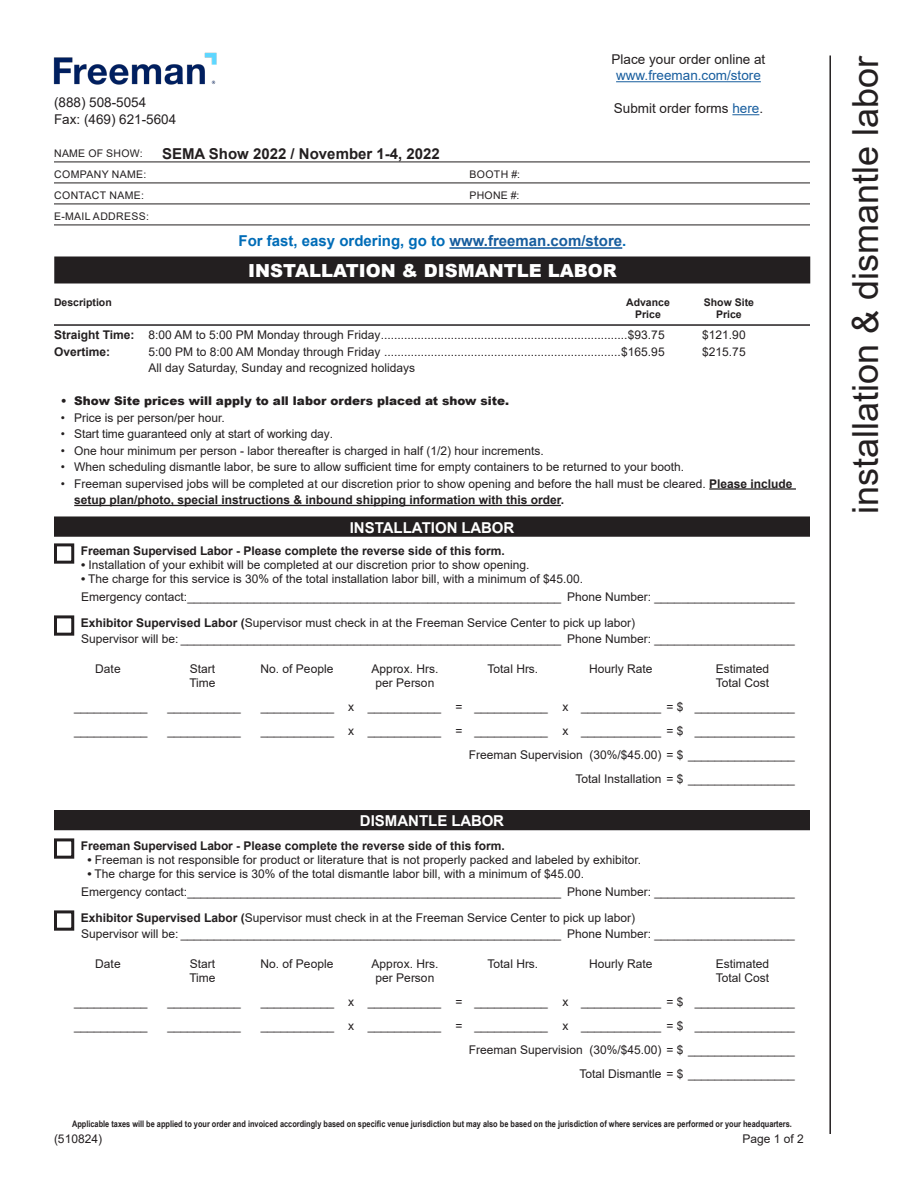
<style>
.page{position:relative;width:918px;height:1188px;background:#fff}
.page>*{position:absolute;margin:0;border:0;box-sizing:border-box;transform-origin:0 0}
.t1{font:36px "Arial";color:#231f20}
.t2{font:900 18px "Arial";color:#fff}
.t3{font:700 15px "Arial";color:#006cb7}
.t4{font:700 15px "Arial";color:#fff}
.t5{font:700 15px "Arial";color:#231f20}
.t6{font:13.5px "Arial";color:#231f20}
.t7{font:13.5px "Arial";color:#175d9e}
.info_columns{font:12px/16.5px "Arial";color:#231f20}
.t8{font:700 12px "Arial";color:#231f20}
.t9{font:900 12px "Arial";color:#231f20}
.t10{font:10.5px "Arial";letter-spacing:.035em;color:#231f20}
._2_row_1_col_header{font:700 10.5px "Arial";color:#231f20}
.t11{font:700 9px "Arial Narrow";color:#231f20}
.s1{color:#175d9e}
.s2{font-weight:700}
</style>
<div class="page">
<hr style="left:829px;top:55px;width:2px;height:1079px;background:#231f20">
<div style="left:55px;top:257px;width:755px;height:26px;background:#231f20"></div>
<div style="left:54px;top:256px;width:756px;height:28px;border:2px solid #231f20"></div>
<hr style="left:709px;top:488px;width:87px;height:2px;background:#231f20">
<hr style="left:74px;top:505px;width:487px;height:1px;background:#231f20">
<hr style="left:54px;top:324px;width:756px;height:2px;background:#231f20">
<hr style="left:54px;top:162px;width:756px;height:1px;background:#231f20">
<hr style="left:54px;top:183px;width:756px;height:1px;background:#231f20">
<hr style="left:54px;top:204px;width:756px;height:1px;background:#231f20">
<hr style="left:54px;top:225px;width:756px;height:1px;background:#231f20">
<hr style="left:449px;top:247px;width:173px;height:2px;background:#175d9e">
<img style="left:53px;top:52px;width:164px;height:33px">
<div style="left:55px;top:517px;width:754px;height:19px;background:#231f20"></div>
<div style="left:54px;top:516px;width:756px;height:21px;border:2px solid #231f20"></div>
<div style="left:54px;top:838px;width:20px;height:21px;border:3px solid #231f20"></div>
<div style="left:54px;top:910px;width:20px;height:21px;border:3px solid #231f20"></div>
<div style="left:54px;top:543px;width:20px;height:21px;border:3px solid #231f20"></div>
<div style="left:54px;top:615px;width:20px;height:21px;border:3px solid #231f20"></div>
<div style="left:55px;top:811px;width:754px;height:19px;background:#231f20"></div>
<div style="left:54px;top:810px;width:756px;height:20px;border:2px solid #231f20"></div>
<hr style="left:616px;top:81px;width:145px;height:1px;background:#175d9e">
<svg style="left:732px;top:114px;width:27px;height:1px"></svg>
<p class="t6" style="left:54px;top:93px;width:94px">(888) 508-5054</p>
<p class="t6" style="left:54px;top:110px;width:124px">Fax: (469) 621-5604</p>
<p class="t5" style="left:162px;top:143px;width:279px">SEMA Show 2022 / November 1-4, 2022</p>
<p class="t10" style="left:54px;top:146px;width:90px">NAME OF SHOW:</p>
<p class="t10" style="left:54px;top:167px;width:94px">COMPANY NAME:</p>
<p class="t10" style="left:470px;top:167px;width:52px">BOOTH #:</p>
<p class="t10" style="left:54px;top:188px;width:91px">CONTACT NAME:</p>
<p class="t10" style="left:470px;top:188px;width:51px">PHONE #:</p>
<p class="t10" style="left:54px;top:209px;width:96px">E-MAIL ADDRESS:</p>
<p class="t6" style="left:612px;top:50px;width:155px">Place your order online at</p>
<p class="t7" style="left:616px;top:66px;width:146px">www.freeman.com/store</p>
<p class="t6" style="left:614px;top:99px;width:151px">Submit order forms <span class="s1">here</span>.</p>
<p class="t3" style="left:239px;top:231px;width:389px">For fast, easy ordering, go to <span class="s1">www.freeman.com/store</span>.</p>
<p class="t2" style="left:248px;top:257px;width:370px">INSTALLATION &amp; DISMANTLE LABOR</p>
<p class="_2_row_1_col_header" style="left:54px;top:294px;width:59px">Description</p>
<p class="_2_row_1_col_header" style="left:626px;top:294px;width:45px">Advance</p>
<p class="_2_row_1_col_header" style="left:704px;top:294px;width:52px">Show Site</p>
<p class="_2_row_1_col_header" style="left:635px;top:306px;width:27px">Price</p>
<p class="_2_row_1_col_header" style="left:716px;top:306px;width:27px">Price</p>
<p class="info_columns" style="left:54px;top:327px;width:612px"><span class="s2">Straight Time:</span> 8:00 AM to 5:00 PM Monday through Friday..........................................................................$93.75</p>
<p class="info_columns" style="left:702px;top:327px;width:45px">$121.90</p>
<p class="t8" style="left:54px;top:343px;width:58px">Overtime:</p>
<p class="info_columns" style="left:148px;top:343px;width:518px">5:00 PM to 8:00 AM Monday through Friday .......................................................................$165.95</p>
<p class="info_columns" style="left:702px;top:343px;width:45px">$215.75</p>
<p class="info_columns" style="left:148px;top:360px;width:268px">All day Saturday, Sunday and recognized holidays</p>
<p class="t9" style="left:61px;top:392px;width:450px">• Show Site prices will apply to all labor orders placed at show site.</p>
<p class="info_columns" style="left:61px;top:409px;width:166px">• Price is per person/per hour.</p>
<p class="info_columns" style="left:61px;top:426px;width:274px">• Start time guaranteed only at start of working day.</p>
<p class="info_columns" style="left:61px;top:442px;width:485px">• One hour minimum per person - labor thereafter is charged in half (1/2) hour increments.</p>
<p class="info_columns" style="left:61px;top:459px;width:625px">• When scheduling dismantle labor, be sure to allow sufficient time for empty containers to be returned to your booth.</p>
<p class="info_columns" style="left:74px;top:475px;width:720px;text-indent:-14px">• Freeman supervised jobs will be completed at our discretion prior to show opening and before the hall must be cleared. <span class="s2">Please include setup plan/photo, special instructions &amp; inbound shipping information with this order.</span></p>
<p class="t4" style="left:350px;top:517px;width:166px">INSTALLATION LABOR</p>
<p class="t8" style="left:81px;top:542px;width:425px">Freeman Supervised Labor - Please complete the reverse side of this form.</p>
<p class="info_columns" style="left:81px;top:557px;width:450px"><span class="s2">•</span> Installation of your exhibit will be completed at our discretion prior to show opening.</p>
<p class="info_columns" style="left:81px;top:571px;width:504px"><span class="s2">•</span> The charge for this service is 30% of the total installation labor bill, with a minimum of $45.00.</p>
<p class="info_columns" style="left:81px;top:589px;width:715px">Emergency contact:________________________________________________________ Phone Number: _____________________</p>
<p class="info_columns" style="left:81px;top:614px;width:556px"><span class="s2">Exhibitor Supervised Labor (</span>Supervisor must check in at the Freeman Service Center to pick up labor)</p>
<p class="info_columns" style="left:81px;top:631px;width:715px">Supervisor will be: _________________________________________________________ Phone Number: _____________________</p>
<p class="info_columns" style="left:95px;top:661px;width:27px">Date</p>
<p class="info_columns" style="left:190px;top:661px;width:27px">Start</p>
<p class="info_columns" style="left:261px;top:661px;width:74px">No. of People</p>
<p class="info_columns" style="left:372px;top:661px;width:68px">Approx. Hrs.</p>
<p class="info_columns" style="left:488px;top:661px;width:52px">Total Hrs.</p>
<p class="info_columns" style="left:589px;top:661px;width:65px">Hourly Rate</p>
<p class="info_columns" style="left:716px;top:661px;width:55px">Estimated</p>
<p class="info_columns" style="left:189px;top:674px;width:28px">Time</p>
<p class="info_columns" style="left:376px;top:674px;width:60px">per Person</p>
<p class="info_columns" style="left:716px;top:674px;width:55px">Total Cost</p>
<p class="info_columns" style="left:74px;top:698px;width:75px">___________</p>
<p class="info_columns" style="left:167px;top:698px;width:75px">___________</p>
<p class="info_columns" style="left:261px;top:698px;width:535px">___________ x ___________ = ___________ x ____________ = $ _______________</p>
<p class="info_columns" style="left:74px;top:722px;width:75px">___________</p>
<p class="info_columns" style="left:167px;top:722px;width:75px">___________</p>
<p class="info_columns" style="left:261px;top:722px;width:535px">___________ x ___________ = ___________ x ____________ = $ _______________</p>
<p class="info_columns" style="left:469px;top:746px;width:328px">Freeman Supervision (30%/$45.00) = $ ________________</p>
<p class="info_columns" style="left:575px;top:770px;width:221px">Total Installation = $ ________________</p>
<p class="t4" style="left:360px;top:810px;width:146px">DISMANTLE LABOR</p>
<p class="t8" style="left:81px;top:837px;width:426px">Freeman Supervised Labor - Please complete the reverse side of this form.</p>
<p class="info_columns" style="left:87px;top:852px;width:555px"><span class="s2">•</span> Freeman is not responsible for product or literature that is not properly packed and labeled by exhibitor.</p>
<p class="info_columns" style="left:87px;top:866px;width:498px"><span class="s2">•</span> The charge for this service is 30% of the total dismantle labor bill, with a minimum of $45.00.</p>
<p class="info_columns" style="left:81px;top:884px;width:715px">Emergency contact:________________________________________________________ Phone Number: _____________________</p>
<p class="info_columns" style="left:81px;top:909px;width:556px"><span class="s2">Exhibitor Supervised Labor (</span>Supervisor must check in at the Freeman Service Center to pick up labor)</p>
<p class="info_columns" style="left:81px;top:926px;width:715px">Supervisor will be: _________________________________________________________ Phone Number: _____________________</p>
<p class="info_columns" style="left:95px;top:956px;width:27px">Date</p>
<p class="info_columns" style="left:190px;top:956px;width:27px">Start</p>
<p class="info_columns" style="left:261px;top:956px;width:74px">No. of People</p>
<p class="info_columns" style="left:372px;top:956px;width:68px">Approx. Hrs.</p>
<p class="info_columns" style="left:488px;top:956px;width:52px">Total Hrs.</p>
<p class="info_columns" style="left:589px;top:956px;width:65px">Hourly Rate</p>
<p class="info_columns" style="left:716px;top:956px;width:55px">Estimated</p>
<p class="info_columns" style="left:189px;top:969px;width:28px">Time</p>
<p class="info_columns" style="left:376px;top:969px;width:60px">per Person</p>
<p class="info_columns" style="left:716px;top:969px;width:55px">Total Cost</p>
<p class="info_columns" style="left:74px;top:993px;width:75px">___________</p>
<p class="info_columns" style="left:167px;top:993px;width:75px">___________</p>
<p class="info_columns" style="left:261px;top:993px;width:535px">___________ x ___________ = ___________ x ____________ = $ _______________</p>
<p class="info_columns" style="left:74px;top:1017px;width:75px">___________</p>
<p class="info_columns" style="left:167px;top:1017px;width:75px">___________</p>
<p class="info_columns" style="left:261px;top:1017px;width:535px">___________ x ___________ = ___________ x ____________ = $ _______________</p>
<p class="info_columns" style="left:469px;top:1041px;width:328px">Freeman Supervision (30%/$45.00) = $ ________________</p>
<p class="info_columns" style="left:579px;top:1065px;width:217px">Total Dismantle = $ ________________</p>
<p class="t11" style="left:72px;top:1117px;width:721px">Applicable taxes will be applied to your order and invoiced accordingly based on specific venue jurisdiction but may also be based on the jurisdiction of where services are performed or your headquarters.</p>
<p class="info_columns" style="left:54px;top:1130px;width:50px">(510824)</p>
<p class="info_columns" style="left:742px;top:1130px;width:63px">Page 1 of 2</p>
<p class="t1" style="left:841px;top:514px;width:460px;rotate:-90deg">installation &amp; dismantle labor</p>
</div>
